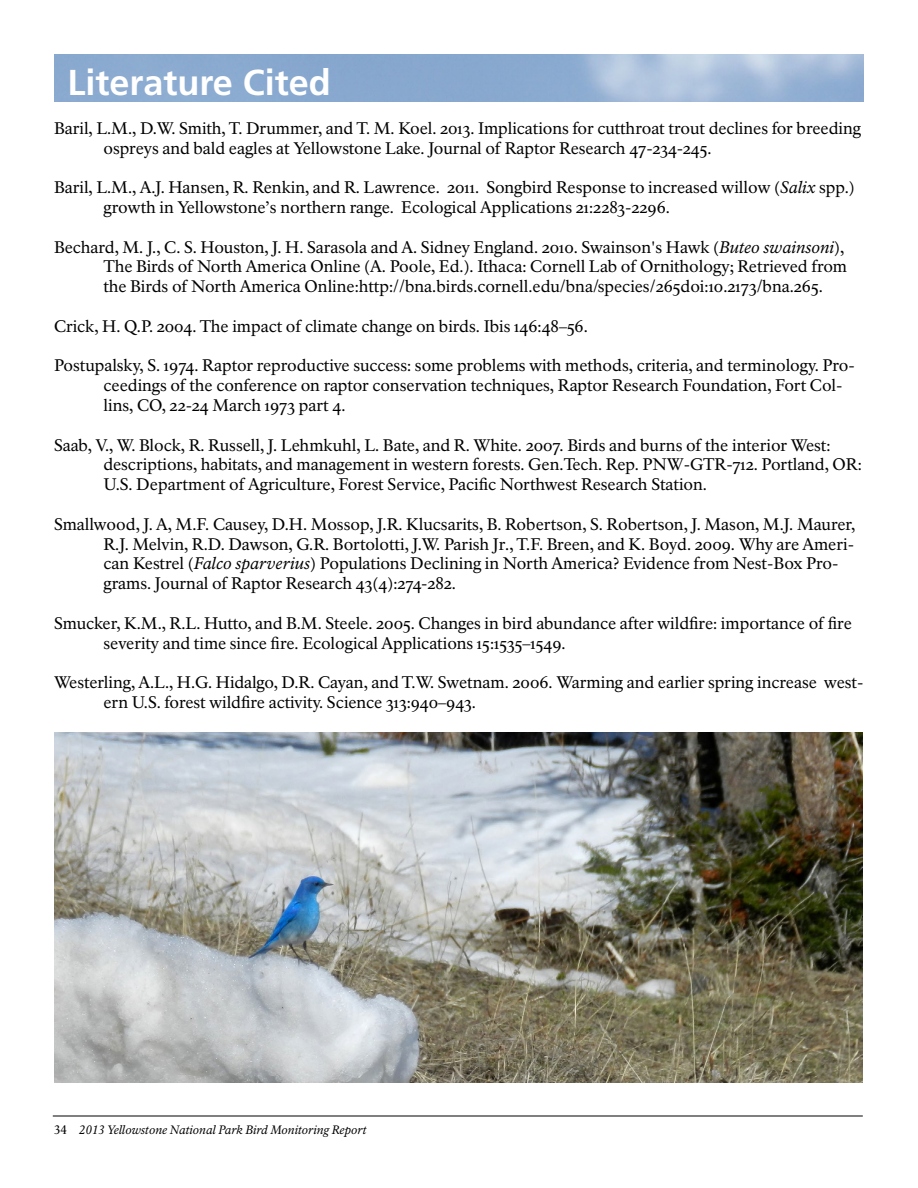
<style>
.page{position:relative;width:918px;height:1188px;background:#fff}
.page>*{position:absolute;margin:0;border:0;box-sizing:border-box;transform-origin:0 0}
.t1{font:700 36px "Frutiger LT Std";color:#fff}
.t2{font:16.5px/19.8px "NPS Rawlinson OT Old";color:#000}
.t3{font:italic 12px "NPS Rawlinson OT";color:#000}
.s1{font-style:italic}
.s2{font-style:normal}
</style>
<div class="page">
<hr style="left:53px;top:1116px;width:810px;height:1px;background:#000">
<img style="left:54px;top:732px;width:809px;height:350px">
<h2 class="t1" style="left:68px;top:61px;width:265px">Literature Cited</h2>
<p class="t2" style="left:104px;top:118px;width:759px;text-indent:-50px">Baril, L.M., D.W. Smith, T. Drummer, and T. M. Koel. 2013. Implications for cutthroat trout declines for breeding ospreys and bald eagles at Yellowstone Lake. Journal of Raptor Research 47-234-245.</p>
<p class="t2" style="left:104px;top:178px;width:753px;text-indent:-50px">Baril, L.M., A.J. Hansen, R. Renkin, and R. Lawrence. 2011. Songbird Response to increased willow (<span class="s1">Salix</span> spp.) growth in Yellowstone’s northern range. Ecological Applications 21:2283-2296.</p>
<p class="t2" style="left:104px;top:237px;width:745px;text-indent:-50px">Bechard, M. J., C. S. Houston, J. H. Sarasola and A. Sidney England. 2010. Swainson's Hawk (<span class="s1">Buteo swainsoni</span>),<br>The Birds of North America Online (A. Poole, Ed.). Ithaca: Cornell Lab of Ornithology; Retrieved from the Birds of North America Online:http://bna.birds.cornell.edu/bna/species/265doi:10.2173/bna.265.</p>
<p class="t2" style="left:54px;top:316px;width:535px">Crick, H. Q.P. 2004. The impact of climate change on birds. Ibis 146:48–56.</p>
<p class="t2" style="left:104px;top:356px;width:753px;text-indent:-50px">Postupalsky, S. 1974. Raptor reproductive success: some problems with methods, criteria, and terminology. Pro&shy;ceedings of the conference on raptor conservation techniques, Raptor Research Foundation, Fort Col&shy;lins, CO, 22-24 March 1973 part 4.</p>
<p class="t2" style="left:104px;top:435px;width:760px;text-indent:-50px">Saab, V., W. Block, R. Russell, J. Lehmkuhl, L. Bate, and R. White. 2007. Birds and burns of the interior West: descriptions, habitats, and management in western forests. Gen.Tech. Rep. PNW-GTR-712. Portland, OR:<br>U.S. Department of Agriculture, Forest Service, Pacific Northwest Research Station.</p>
<p class="t2" style="left:104px;top:514px;width:753px;text-indent:-50px">Smallwood, J. A, M.F. Causey, D.H. Mossop, J.R. Klucsarits, B. Robertson, S. Robertson, J. Mason, M.J. Maurer, R.J. Melvin, R.D. Dawson, G.R. Bortolotti, J.W. Parish Jr., T.F. Breen, and K. Boyd. 2009. Why are Ameri&shy;can Kestrel (<span class="s1">Falco sparverius</span>) Populations Declining in North America? Evidence from Nest-Box Pro&shy;grams. Journal of Raptor Research 43(4):274-282.</p>
<p class="t2" style="left:104px;top:613px;width:750px;text-indent:-50px">Smucker, K.M., R.L. Hutto, and B.M. Steele. 2005. Changes in bird abundance after wildfire: importance of fire severity and time since fire. Ecological Applications 15:1535–1549.</p>
<p class="t2" style="left:104px;top:673px;width:761px;text-indent:-50px">Westerling, A.L., H.G. Hidalgo, D.R. Cayan, and T.W. Swetnam. 2006. Warming and earlier spring increase west&shy;ern U.S. forest wildfire activity. Science 313:940–943.</p>
<p class="t3" style="left:54px;top:1123px;width:314px"><span class="s2">34</span> 2013 Yellowstone National Park Bird Monitoring Report</p>
</div>
